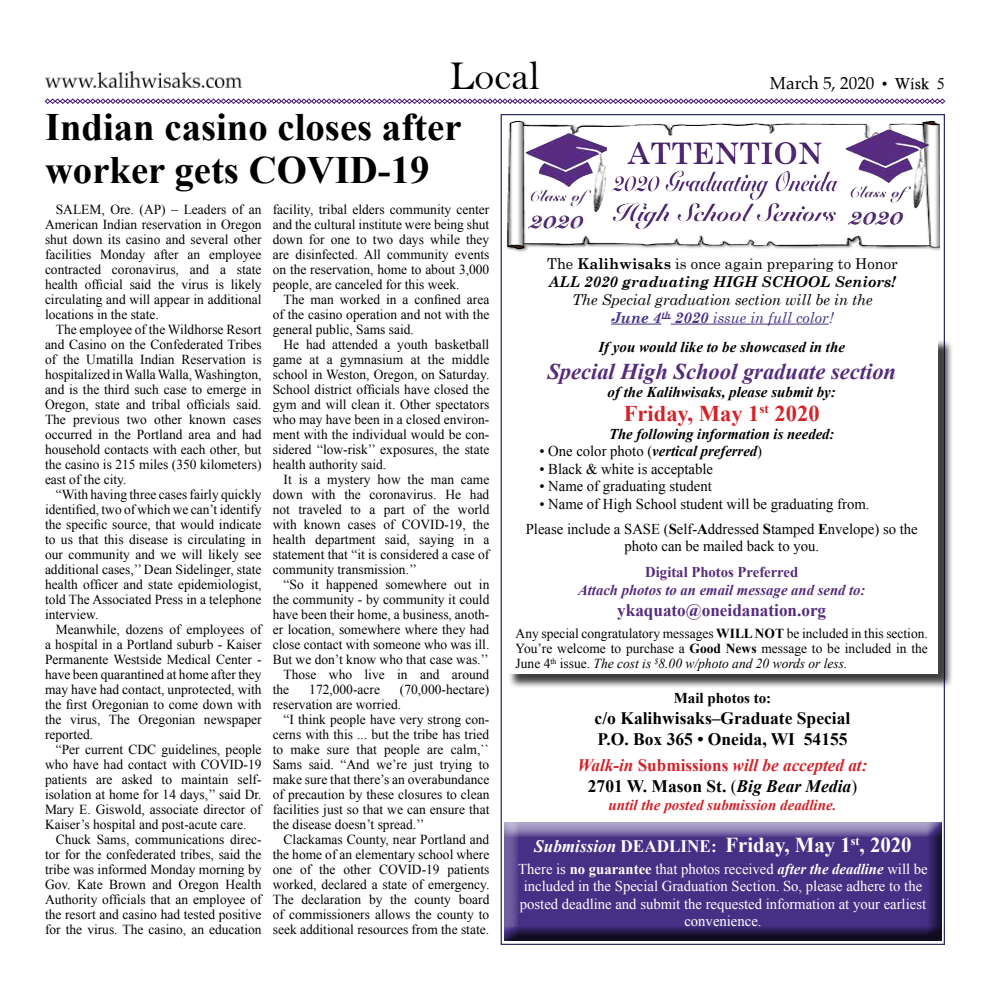
<style>
.page{position:relative;width:990px;height:990px;background:#fff}
.page>*{position:absolute;margin:0;border:0;box-sizing:border-box;transform-origin:0 0}
.t1{font:41.25px "Bell";color:#000}
.t2{font:700 38.75px/42.5px "Times New Roman";color:#000}
.t3{font:700 30px "Century Schoolbook";color:#562b7b}
.t4{font:900 27.88px "Snell Roundhand";letter-spacing:-.01em;color:#562b7b;scale:.74 1}
.t5{font:900 25px "Snell Roundhand";letter-spacing:-.01em;color:#562b7b}
.t6{font:italic 700 22.5px "Times New Roman";color:#562b7b}
.t7{font:700 22.5px "Times New Roman";color:#d2232a}
.t8{font:700 21.25px "Times New Roman";color:#fff}
.t9{font:italic 700 17.5px/21px "Times New Roman";color:#d2232a;text-align:center}
.t10{font:700 17.5px/21px "Times New Roman";color:#000}
.t11{font:700 17.5px "Times New Roman";color:#562b7b}
.t12{font:17.5px "Palatino";color:#000}
.t13{font:15px/17.5px "Times New Roman";color:#fff;text-align:center}
.t14{font:15px/25px "Times New Roman";color:#000}
.t15{font:italic 700 15px "Times New Roman";color:#000}
.t16{font:italic 700 15px/18px "Century Schoolbook";color:#000}
.t17{font:italic 15px/18px "Century Schoolbook";color:#000;text-align:center}
.t18{font:italic 700 15px "Times New Roman";color:#562b7b}
.t19{font:italic 700 15px "Times New Roman";color:#d2232a}
.t20{font:700 15px "Times New Roman";color:#562b7b}
.t21{font:700 15px "Times New Roman";color:#000}
.t22{font:13.75px/15px "Times New Roman";color:#000;text-align:justify}
.s1{font-family:"Oneida";font-size:16.25px}
.s2{font-weight:400;font-style:normal}
.s3{font-style:normal}
.s4{font-weight:700;color:#453085}
.s5{color:#453085}
.s6{font-weight:700}
.s7{font-style:italic}
.s8{font-style:normal;color:#000}
.s9{font-weight:400;font-style:normal;color:#000}
.s10{color:#000}
.s11{font-style:italic;font-size:17.5px}
.s12{font-size:17.5px}
.s13{font-weight:700;font-style:italic}
</style>
<div class="page">
<img style="left:45px;top:72px;width:197px;height:15px">
<svg style="left:45px;top:98px;width:900px;height:6px"></svg>
<img style="left:506px;top:120px;width:433px;height:132px">
<div style="left:600px;top:129px;width:250px;height:106px;background:#000;opacity:.5"></div>
<div style="left:508px;top:339px;width:445px;height:350px;background:#000;opacity:.75"></div>
<div style="left:506px;top:337px;width:432px;height:337px;background:#fff"></div>
<hr style="left:611px;top:324px;width:50px;height:1px;background:#453085">
<hr style="left:671px;top:324px;width:158px;height:1px;background:#453085">
<div style="left:504px;top:821px;width:453px;height:120px;background:#000;opacity:.75"></div>
<div style="left:838px;top:122px;width:98px;height:110px;background:#fff;opacity:.75"></div>
<img style="left:846px;top:130px;width:83px;height:78px">
<div style="left:518px;top:126px;width:97px;height:110px;background:#fff;opacity:.75"></div>
<img style="left:526px;top:133px;width:81px;height:79px">
<h1 class="t1" style="left:450px;top:52px;width:92px">Local</h1>
<p class="t12" style="left:770px;top:69px;width:177px">March 5, 2020 <span class="s1">• W$sk 5</span></p>
<h2 class="t2" style="left:45px;top:105px;width:418px">Indian casino closes after worker gets COVID-19</h2>
<p class="t22" style="left:45px;top:202px;width:218px;text-indent:11px">SALEM, Ore. (AP) – Leaders of an American Indian reservation in Oregon shut down its casino and several other facilities Monday after an employee contracted coronavirus, and a state health official said the virus is likely circulating and will appear in additional locations in the state.</p>
<p class="t22" style="left:45px;top:322px;width:218px;text-indent:11px">The employee of the Wildhorse Resort and Casino on the Confederated Tribes of the Umatilla Indian Reservation is hospitalized in Walla Walla, Washington, and is the third such case to emerge in Oregon, state and tribal officials said.<br>The previous two other known cases occurred in the Portland area and had household contacts with each other, but the casino is 215 miles (350 kilometers) east of the city.</p>
<p class="t22" style="left:45px;top:487px;width:218px;text-indent:11px">“With having three cases fairly quickly identified, two of which we can’t identify the specific source, that would indicate to us that this disease is circulating in our community and we will likely see additional cases,’’ Dean Sidelinger, state health officer and state epidemiologist, told The Associated Press in a telephone interview.</p>
<p class="t22" style="left:45px;top:622px;width:218px;text-indent:11px">Meanwhile, dozens of employees of a hospital in a Portland suburb - Kaiser Permanente Westside Medical Center - have been quarantined at home after they may have had contact, unprotected, with the first Oregonian to come down with the virus, The Oregonian newspaper reported.</p>
<p class="t22" style="left:45px;top:742px;width:218px;text-indent:11px">“Per current CDC guidelines, people who have had contact with COVID-19 patients are asked to maintain self&shy;isolation at home for 14 days,’’ said Dr.<br>Mary E. Giswold, associate director of Kaiser’s hospital and post-acute care.</p>
<p class="t22" style="left:45px;top:832px;width:218px;text-indent:11px">Chuck Sams, communications direc&shy;tor for the confederated tribes, said the tribe was informed Monday morning by Gov. Kate Brown and Oregon Health Authority officials that an employee of the resort and casino had tested positive for the virus. The casino, an education</p>
<p class="t22" style="left:273px;top:202px;width:218px">facility, tribal elders community center and the cultural institute were being shut down for one to two days while they are disinfected. All community events on the reservation, home to about 3,000 people, are canceled for this week.</p>
<p class="t22" style="left:273px;top:292px;width:218px;text-indent:11px">The man worked in a confined area of the casino operation and not with the general public, Sams said.</p>
<p class="t22" style="left:273px;top:337px;width:218px;text-indent:11px">He had attended a youth basketball game at a gymnasium at the middle school in Weston, Oregon, on Saturday.<br>School district officials have closed the gym and will clean it. Other spectators who may have been in a closed environ&shy;ment with the individual would be con&shy;sidered “low-risk’’ exposures, the state health authority said.</p>
<p class="t22" style="left:273px;top:472px;width:218px;text-indent:11px">It is a mystery how the man came down with the coronavirus. He had not traveled to a part of the world with known cases of COVID-19, the health department said, saying in a statement that “it is considered a case of community transmission.’’</p>
<p class="t22" style="left:284px;top:577px;width:207px">“So it happened somewhere out in</p>
<p class="t22" style="left:273px;top:592px;width:218px">the community - by community it could</p>
<p class="t22" style="left:273px;top:607px;width:218px">have been their home, a business, anoth-</p>
<p class="t22" style="left:273px;top:622px;width:218px">er location, somewhere where they had</p>
<p class="t22" style="left:273px;top:637px;width:218px">close contact with someone who was ill.</p>
<p class="t22" style="left:273px;top:652px;width:217px">But we don’t know who that case was.’’</p>
<p class="t22" style="left:284px;top:667px;width:207px">Those who live in and around</p>
<p class="t22" style="left:273px;top:682px;width:18px">the</p>
<p class="t22" style="left:309px;top:682px;width:72px">172,000-acre</p>
<p class="t22" style="left:273px;top:682px;width:218px;text-indent:127px">(70,000-hectare) reservation are worried.</p>
<p class="t22" style="left:273px;top:712px;width:218px;text-indent:11px">“I think people have very strong con&shy;cerns with this ... but the tribe has tried to make sure that people are calm,`` Sams said. “And we’re just trying to make sure that there’s an overabundance of precaution by these closures to clean facilities just so that we can ensure that the disease doesn’t spread.’’</p>
<p class="t22" style="left:273px;top:832px;width:218px;text-indent:11px">Clackamas County, near Portland and the home of an elementary school where one of the other COVID-19 patients worked, declared a state of emergency.<br>The declaration by the county board of commissioners allows the county to seek additional resources from the state.</p>
<h3 class="t3" style="left:628px;top:136px;width:196px">ATTENTION</h3>
<h3 class="t4" style="left:613px;top:166px;width:305px">2020 Graduating Oneida</h3>
<h3 class="t5" style="left:613px;top:198px;width:225px">High School Seniors</h3>
<p class="t16" style="left:547px;top:254px;width:352px"><span class="s2">The</span> <span class="s3">Kalihwisaks</span> <span class="s2">is once again preparing to Honor<br></span>ALL 2020 graduating HIGH SCHOOL Seniors!</p>
<p class="t17" style="left:572px;top:290px;width:302px">The Special graduation section will be in the<br><span class="s4">June 4</span><sup>th</sup> <span class="s4">2020</span> <span class="s5">issue in full color!</span></p>
<p class="t15" style="left:598px;top:337px;width:248px">If you would like to be showcased in the</p>
<h3 class="t6" style="left:547px;top:356px;width:350px">Special High School graduate section</h3>
<p class="t15" style="left:608px;top:381px;width:230px">of the Kalihwisaks, please submit by:</p>
<h3 class="t7" style="left:624px;top:398px;width:197px">Friday, May 1<sup>st</sup> 2020</h3>
<p class="t15" style="left:609px;top:423px;width:227px">The following information is needed:</p>
<p class="t15" style="left:539px;top:441px;width:224px"><span class="s2">• One color photo (</span>vertical preferred<span class="s2">)</span></p>
<p class="t14" style="left:539px;top:456px;width:175px">• Black &amp; white is acceptable</p>
<p class="t14" style="left:539px;top:473px;width:174px">• Name of graduating student</p>
<p class="t14" style="left:526px;top:491px;width:393px;text-indent:14px">• Name of High School student will be graduating from.<br>Please include a SASE (<span class="s6">S</span>elf-<span class="s6">A</span>ddressed <span class="s6">S</span>tamped <span class="s6">E</span>nvelope) so the</p>
<p class="t14" style="left:624px;top:533px;width:196px">photo can be mailed back to you.</p>
<p class="t20" style="left:645px;top:561px;width:154px">Digital Photos Preferred</p>
<p class="t18" style="left:578px;top:579px;width:289px">Attach photos to an email message and send to:</p>
<p class="t11" style="left:617px;top:598px;width:210px">ykaquato@oneidanation.org</p>
<p class="t22" style="left:516px;top:626px;width:414px">Any special congratulatory messages <span class="s6">WILL NOT</span> be included in this section.<br>You’re welcome to purchase a <span class="s6">Good News</span> message to be included in the June 4<sup>th</sup> issue. <span class="s7">The cost is</span> <sup>$</sup><span class="s7">8.00 w/photo and 20 words or less.</span></p>
<p class="t21" style="left:674px;top:688px;width:99px">Mail photos to:</p>
<p class="t10" style="left:595px;top:707px;width:257px">c/o Kalihwisaks–Graduate Special<br>P.O. Box 365 • Oneida, WI 54155</p>
<p class="t9" style="left:578px;top:754px;width:291px">Walk-in <span class="s3">Submissions</span> will be accepted at:<br><span class="s8">2701 W. Mason St.</span> <span class="s9">(</span><span class="s10">Big Bear Media</span><span class="s9">)</span></p>
<p class="t19" style="left:609px;top:794px;width:229px">until the posted submission deadline.</p>
<h3 class="t8" style="left:534px;top:830px;width:379px"><span class="s11">Submission</span> <span class="s12">DEADLINE:</span> Friday, May 1<sup>st</sup>, 2020</h3>
<p class="t13" style="left:518px;top:860px;width:411px">There is <span class="s6">no guarantee</span> that photos received <span class="s13">after the deadline</span> will be included in the Special Graduation Section. So, please adhere to the posted deadline and submit the requested information at your earliest convenience.</p>
</div>
